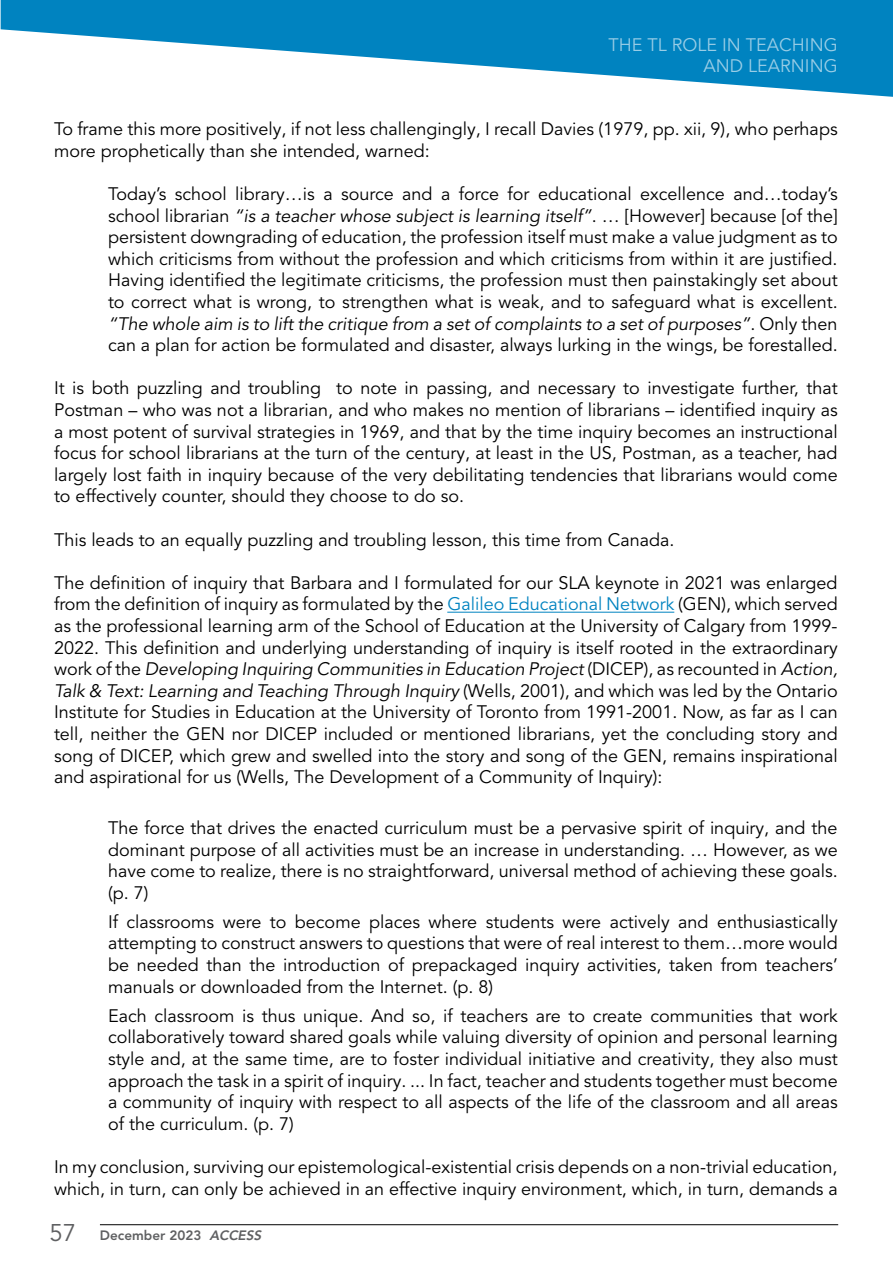
<style>
.page{position:relative;width:893px;height:1263px;background:#fff}
.page>*{position:absolute;margin:0;border:0;box-sizing:border-box;transform-origin:0 0}
.t1{font:18px/21.6px "Avenir LT Pro";color:#000;text-align:justify}
.t2{font:18px/21.6px "Avenir LT Pro";color:#99cde6;text-align:right}
.t3{font:800 13.5px "Avenir LT Pro";color:#5f6062}
.s1{font-style:italic}
.s2{color:#0083c0}
.s3{font-weight:400;font-size:24px}
</style>
<div class="page">
<hr style="left:100px;top:1224px;width:738px;height:1px;background:#000">
<hr style="left:447px;top:612px;width:227px;height:1px;background:#0083c0">
<svg style="left:1px;top:0;width:892px;height:97px;fill:#0083c0"></svg>
<p class="t2" style="left:608px;top:34px;width:231px">THE TL ROLE IN TEACHING<br>AND LEARNING</p>
<p class="t1" style="left:54px;top:118px;width:785px">To frame this more positively, if not less challengingly, I recall Davies (1979, pp. xii, 9), who perhaps more prophetically than she intended, warned:</p>
<p class="t1" style="left:108px;top:183px;width:731px">Today’s school library…is a source and a force for educational excellence and…today’s school librarian <span class="s1">“is a teacher whose subject is learning itself”</span>. … [However] because [of the] persistent downgrading of education, the profession itself must make a value judgment as to which criticisms from without the profession and which criticisms from within it are justified.<br>Having identified the legitimate criticisms, the profession must then painstakingly set about to correct what is wrong, to strengthen what is weak, and to safeguard what is excellent. <span class="s1">“The whole aim is to lift the critique from a set of complaints to a set of purposes”</span>. Only then can a plan for action be formulated and disaster, always lurking in the wings, be forestalled.</p>
<p class="t1" style="left:54px;top:378px;width:785px">It is both puzzling and troubling to note in passing, and necessary to investigate further, that Postman – who was not a librarian, and who makes no mention of librarians – identified inquiry as a most potent of survival strategies in 1969, and that by the time inquiry becomes an instructional focus for school librarians at the turn of the century, at least in the US, Postman, as a teacher, had largely lost faith in inquiry because of the very debilitating tendencies that librarians would come to effectively counter, should they choose to do so.</p>
<p class="t1" style="left:54px;top:529px;width:622px">This leads to an equally puzzling and troubling lesson, this time from Canada.</p>
<p class="t1" style="left:54px;top:572px;width:785px">The definition of inquiry that Barbara and I formulated for our SLA keynote in 2021 was enlarged from the definition of inquiry as formulated by the <span class="s2">Galileo Educational Network</span> (GEN), which served as the professional learning arm of the School of Education at the University of Calgary from 1999- 2022. This definition and underlying understanding of inquiry is itself rooted in the extraordinary work of the <span class="s1">Developing Inquiring Communities in Education Project</span> (DICEP), as recounted in <span class="s1">Action, Talk &amp; Text: Learning and Teaching Through Inquiry</span> (Wells, 2001), and which was led by the Ontario Institute for Studies in Education at the University of Toronto from 1991-2001. Now, as far as I can tell, neither the GEN nor DICEP included or mentioned librarians, yet the concluding story and song of DICEP, which grew and swelled into the story and song of the GEN, remains inspirational and aspirational for us (Wells, The Development of a Community of Inquiry):</p>
<p class="t1" style="left:108px;top:817px;width:731px">The force that drives the enacted curriculum must be a pervasive spirit of inquiry, and the dominant purpose of all activities must be an increase in understanding. … However, as we have come to realize, there is no straightforward, universal method of achieving these goals. (p. 7)</p>
<p class="t1" style="left:108px;top:911px;width:731px">If classrooms were to become places where students were actively and enthusiastically attempting to construct answers to questions that were of real interest to them…more would be needed than the introduction of prepackaged inquiry activities, taken from teachers’ manuals or downloaded from the Internet. (p. 8)</p>
<p class="t1" style="left:108px;top:1005px;width:731px">Each classroom is thus unique. And so, if teachers are to create communities that work collaboratively toward shared goals while valuing diversity of opinion and personal learning style and, at the same time, are to foster individual initiative and creativity, they also must approach the task in a spirit of inquiry. ... In fact, teacher and students together must become a community of inquiry with respect to all aspects of the life of the classroom and all areas of the curriculum. (p. 7)</p>
<p class="t1" style="left:54px;top:1156px;width:785px">In my conclusion, surviving our epistemological-existential crisis depends on a non-trivial education, which, in turn, can only be achieved in an effective inquiry environment, which, in turn, demands a</p>
<p class="t3" style="left:49px;top:1227px;width:216px"><span class="s3">57</span> December 2023 <span class="s1">ACCESS</span></p>
</div>
